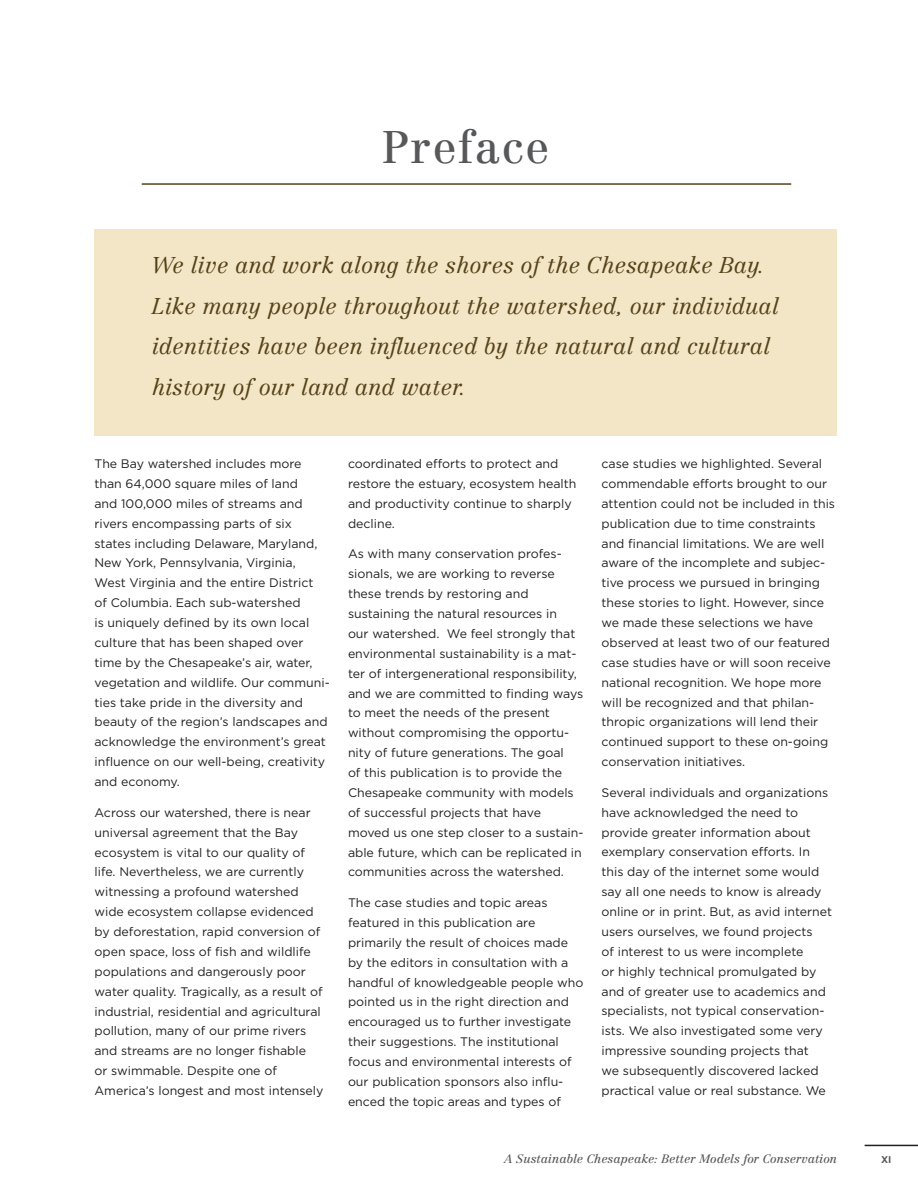
<style>
.page{position:relative;width:918px;height:1188px;background:#fff}
.page>*{position:absolute;margin:0;border:0;box-sizing:border-box;transform-origin:0 0}
.ChapterName-Large{font:45px "Centennial";letter-spacing:.03em;color:#57585a}
.SectionTitle-SubText{font:italic 300 22.5px/40.5px "Centennial";color:#564218}
.Paragraph_Style{font:12.3px/19.8px "Gotham";color:#231f20}
.t1{font:italic 12px "Centennial";color:#57585a}
.t2{font:700 9.75px "Gotham";color:#57585a}
</style>
<div class="page">
<hr style="left:865px;top:1145px;width:53px;height:1px;background:#231f20">
<div style="left:94px;top:230px;width:743px;height:206px;background:#f2e6c7"></div>
<hr style="left:142px;top:183px;width:649px;height:2px;background:#564218">
<p class="ChapterName-Large" style="left:382px;top:120px;width:170px">Preface</p>
<p class="SectionTitle-SubText" style="left:152px;top:245px;width:629px">We live and work along the shores of the Chesapeake Bay.<br>Like many people throughout the watershed, our individual identities have been influenced by the natural and cultural history of our land and water.</p>
<p class="Paragraph_Style" style="left:94px;top:454px;width:237px">The Bay watershed includes more than 64,000 square miles of land<br>and 100,000 miles of streams and rivers encompassing parts of six states including Delaware, Maryland, New York, Pennsylvania, Virginia, West Virginia and the entire District<br>of Columbia. Each sub-watershed<br>is uniquely defined by its own local culture that has been shaped over time by the Chesapeake’s air, water, vegetation and wildlife. Our communi&shy;ties take pride in the diversity and beauty of the region’s landscapes and acknowledge the environment’s great influence on our well-being, creativity and economy.</p>
<p class="Paragraph_Style" style="left:94px;top:802px;width:231px">Across our watershed, there is near universal agreement that the Bay ecosystem is vital to our quality of life. Nevertheless, we are currently witnessing a profound watershed wide ecosystem collapse evidenced by deforestation, rapid conversion of open space, loss of fish and wildlife populations and dangerously poor water quality. Tragically, as a result of industrial, residential and agricultural pollution, many of our prime rivers and streams are no longer fishable<br>or swimmable. Despite one of America’s longest and most intensely</p>
<p class="Paragraph_Style" style="left:348px;top:454px;width:230px">coordinated efforts to protect and restore the estuary, ecosystem health and productivity continue to sharply decline.</p>
<p class="Paragraph_Style" style="left:348px;top:544px;width:237px">As with many conservation profes&shy;sionals, we are working to reverse these trends by restoring and sustaining the natural resources in<br>our watershed. We feel strongly that environmental sustainability is a mat&shy;ter of intergenerational responsibility, and we are committed to finding ways to meet the needs of the present without compromising the opportu&shy;nity of future generations. The goal<br>of this publication is to provide the Chesapeake community with models of successful projects that have moved us one step closer to a sustain&shy;able future, which can be replicated in communities across the watershed.</p>
<p class="Paragraph_Style" style="left:348px;top:893px;width:237px">The case studies and topic areas featured in this publication are primarily the result of choices made by the editors in consultation with a handful of knowledgeable people who pointed us in the right direction and encouraged us to further investigate their suggestions. The institutional focus and environmental interests of our publication sponsors also influ&shy;enced the topic areas and types of</p>
<p class="Paragraph_Style" style="left:602px;top:454px;width:235px">case studies we highlighted. Several commendable efforts brought to our attention could not be included in this publication due to time constraints and financial limitations. We are well aware of the incomplete and subjec&shy;tive process we pursued in bringing these stories to light. However, since we made these selections we have observed at least two of our featured case studies have or will soon receive national recognition. We hope more will be recognized and that philan&shy;thropic organizations will lend their continued support to these on-going conservation initiatives.</p>
<p class="Paragraph_Style" style="left:602px;top:782px;width:232px">Several individuals and organizations have acknowledged the need to provide greater information about exemplary conservation efforts. In this day of the internet some would say all one needs to know is already online or in print. But, as avid internet users ourselves, we found projects<br>of interest to us were incomplete<br>or highly technical promulgated by and of greater use to academics and specialists, not typical conservation&shy;ists. We also investigated some very impressive sounding projects that<br>we subsequently discovered lacked practical value or real substance. We</p>
<p class="t1" style="left:504px;top:1152px;width:335px">A Sustainable Chesapeake: Better Models for Conservation</p>
<p class="t2" style="left:881px;top:1154px;width:12px">XI</p>
</div>
